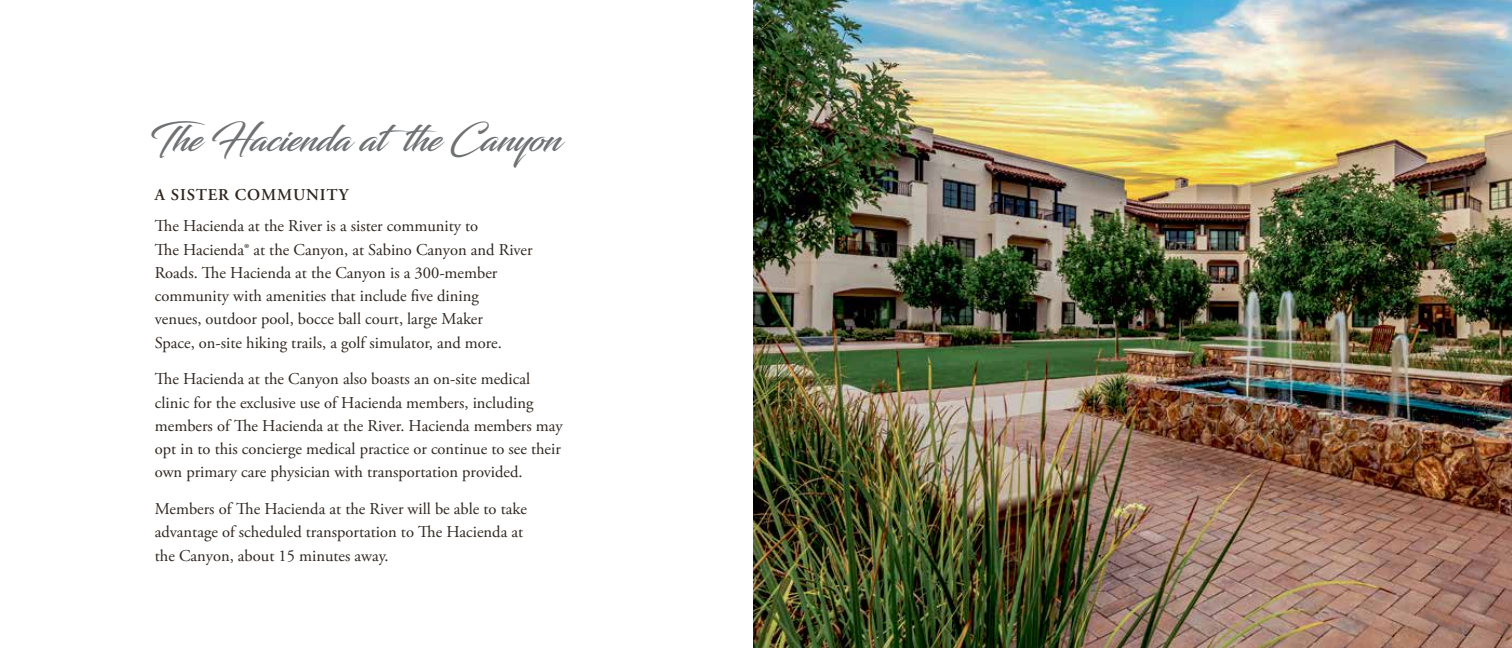
<style>
.page{position:relative;width:1512px;height:648px;background:#fff}
.page>*{position:absolute;margin:0;border:0;box-sizing:border-box;transform-origin:0 0}
.t1{font:36px "Blacksword";color:#6f7173}
.t2{font:16.5px/23.2px "Adobe Garamond Pro";color:#2e251e}
.t3{font:600 16.5px "Adobe Garamond Pro";letter-spacing:.05em;color:#2e251e}
</style>
<div class="page">
<img style="left:754px;top:0;width:758px;height:648px">
<h1 class="t1" style="left:150px;top:118px;width:413px">The Hacienda atthe Canyon</h1>
<p class="t3" style="left:155px;top:185px;width:195px">A SISTER COMMUNITY</p>
<p class="t2" style="left:155px;top:215px;width:379px">The Hacienda at the River is a sister community to<br>The Hacienda® at the Canyon, at Sabino Canyon and River Roads. The Hacienda at the Canyon is a 300-member community with amenities that include five dining<br>venues, outdoor pool, bocce ball court, large Maker<br>Space, on-site hiking trails, a golf simulator, and more.</p>
<p class="t2" style="left:155px;top:368px;width:409px">The Hacienda at the Canyon also boasts an on-site medical clinic for the exclusive use of Hacienda members, including members of The Hacienda at the River. Hacienda members may opt in to this concierge medical practice or continue to see their own primary care physician with transportation provided.</p>
<p class="t2" style="left:155px;top:498px;width:374px">Members of The Hacienda at the River will be able to take advantage of scheduled transportation to The Hacienda at the Canyon, about 15 minutes away.</p>
</div>
